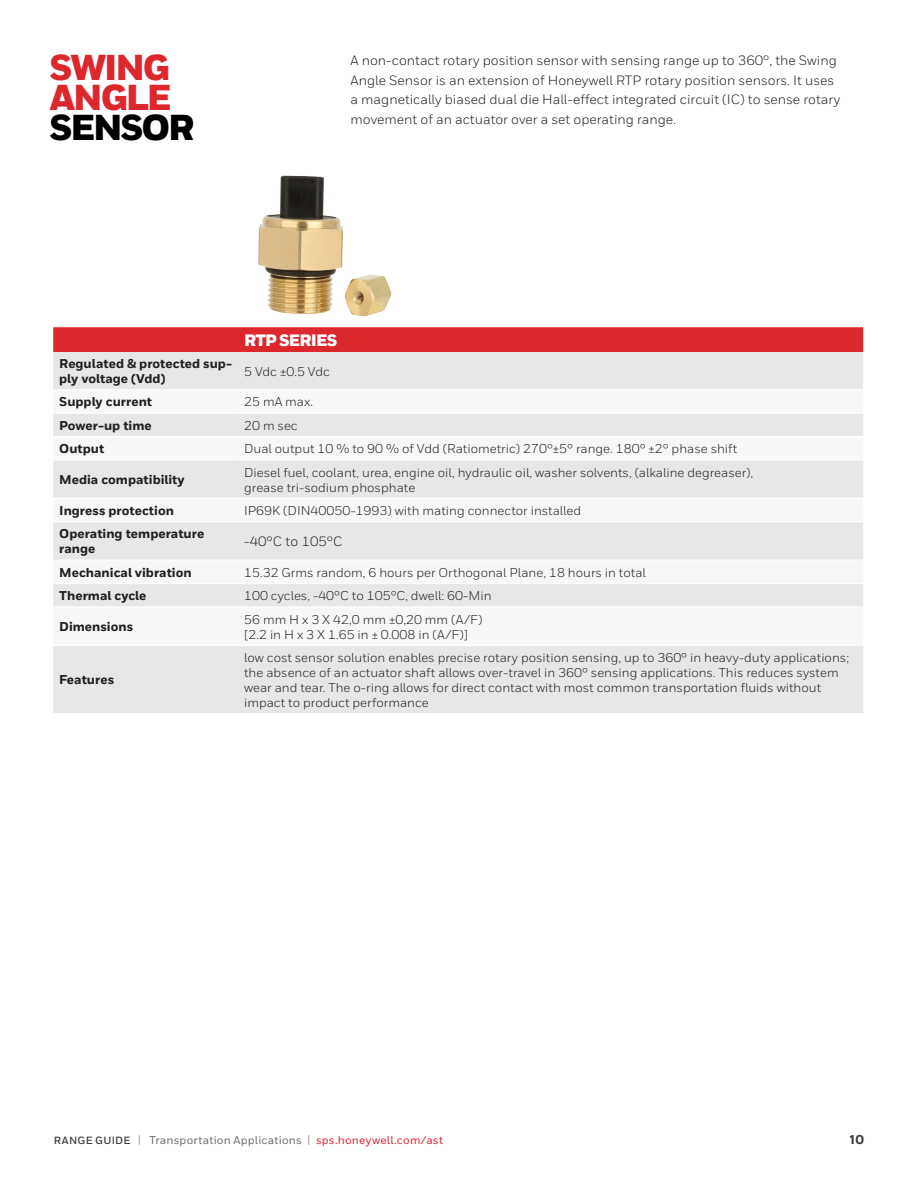
<style>
.page{position:relative;width:918px;height:1188px;background:#fff}
.page>*{position:absolute;margin:0;border:0;box-sizing:border-box;transform-origin:0 0}
.t1{font:900 36px/30px "Honeywell Sans";letter-spacing:-.06em;color:#dc272d}
.t2{font:900 16.5px "Honeywell Sans";letter-spacing:-.05em;color:#fff}
.t3{font:13.5px/19.5px "Honeywell Sans";color:#231f20}
.t4{font:12.75px/15px "Honeywell Sans";color:#231f20}
.t5{font:800 12.75px/15px "Honeywell Sans";color:#231f20}
.t6{font:800 12.75px "Honeywell Sans";color:#3e3e3f}
.t7{font:500 11.25px "Honeywell Sans";letter-spacing:.015em;color:#6c6d70}
.s1{color:#000}
.s2{font-weight:700;font-size:10.5px;color:#3e3e3f}
.s3{font-size:11.4px;color:#939598}
.s4{color:#e22536}
</style>
<div class="page">
<div style="left:53px;top:327px;width:810px;height:25px;background:#dc272d"></div>
<div style="left:53px;top:352px;width:810px;height:361px;background:#e6e7e9"></div>
<svg style="left:53px;top:390px;width:810px;height:255px"></svg>
<hr style="left:53px;top:389px;width:185px;height:1px;background:#fff">
<hr style="left:238px;top:389px;width:625px;height:1px;background:#fff">
<hr style="left:53px;top:413px;width:185px;height:1px;background:#fff">
<hr style="left:238px;top:413px;width:625px;height:1px;background:#fff">
<hr style="left:53px;top:436px;width:185px;height:1px;background:#fff">
<hr style="left:238px;top:436px;width:625px;height:1px;background:#fff">
<hr style="left:53px;top:459px;width:185px;height:1px;background:#fff">
<hr style="left:238px;top:459px;width:625px;height:1px;background:#fff">
<hr style="left:53px;top:498px;width:185px;height:1px;background:#fff">
<hr style="left:238px;top:498px;width:625px;height:1px;background:#fff">
<hr style="left:53px;top:521px;width:185px;height:1px;background:#fff">
<hr style="left:238px;top:521px;width:625px;height:1px;background:#fff">
<hr style="left:53px;top:560px;width:185px;height:1px;background:#fff">
<hr style="left:238px;top:560px;width:625px;height:1px;background:#fff">
<hr style="left:53px;top:583px;width:185px;height:1px;background:#fff">
<hr style="left:238px;top:583px;width:625px;height:1px;background:#fff">
<hr style="left:53px;top:606px;width:185px;height:2px;background:#fff">
<hr style="left:238px;top:606px;width:625px;height:2px;background:#fff">
<hr style="left:53px;top:645px;width:185px;height:1px;background:#fff">
<hr style="left:238px;top:645px;width:625px;height:1px;background:#fff">
<img style="left:258px;top:175px;width:134px;height:141px">
<p class="t1" style="left:50px;top:54px;width:146px">SWING<br>ANGLE<br><span class="s1">SENSOR</span></p>
<p class="t3" style="left:351px;top:51px;width:491px">A non-contact rotary position sensor with sensing range up to 360°, the Swing Angle Sensor is an extension of Honeywell RTP rotary position sensors. It uses a magnetically biased dual die Hall-effect integrated circuit (IC) to sense rotary movement of an actuator over a set operating range.</p>
<p class="t2" style="left:244px;top:330px;width:95px">RTP SERIES</p>
<p class="t5" style="left:59px;top:357px;width:174px">Regulated &amp; protected sup&shy;ply voltage (Vdd)</p>
<p class="t4" style="left:244px;top:364px;width:87px">5 Vdc ±0.5 Vdc</p>
<p class="t5" style="left:59px;top:395px;width:94px">Supply current</p>
<p class="t4" style="left:244px;top:395px;width:71px">25 mA max.</p>
<p class="t5" style="left:59px;top:418px;width:94px">Power-up time</p>
<p class="t4" style="left:244px;top:418px;width:55px">20 m sec</p>
<p class="t5" style="left:59px;top:442px;width:47px">Output</p>
<p class="t4" style="left:244px;top:441px;width:495px">Dual output 10 % to 90 % of Vdd (Ratiometric) 270°±5° range. 180° ±2° phase shift</p>
<p class="t5" style="left:59px;top:473px;width:127px">Media compatibility</p>
<p class="t4" style="left:244px;top:465px;width:511px">Diesel fuel, coolant, urea, engine oil, hydraulic oil, washer solvents, (alkaline degreaser), grease tri-sodium phosphate</p>
<p class="t5" style="left:59px;top:503px;width:116px">Ingress protection</p>
<p class="t4" style="left:244px;top:503px;width:339px">IP69K (DIN40050-1993) with mating connector installed</p>
<p class="t5" style="left:59px;top:527px;width:147px">Operating temperature range</p>
<p class="t3" style="left:244px;top:532px;width:100px">-40°C to 105°C</p>
<p class="t5" style="left:59px;top:565px;width:134px">Mechanical vibration</p>
<p class="t4" style="left:244px;top:565px;width:403px">15.32 Grms random, 6 hours per Orthogonal Plane, 18 hours in total</p>
<p class="t5" style="left:59px;top:589px;width:89px">Thermal cycle</p>
<p class="t4" style="left:244px;top:588px;width:249px">100 cycles, -40°C to 105°C, dwell: 60-Min</p>
<p class="t5" style="left:59px;top:620px;width:76px">Dimensions</p>
<p class="t4" style="left:244px;top:612px;width:240px">56 mm H x 3 X 42,0 mm ±0,20 mm (A/F) [2.2 in H x 3 X 1.65 in ± 0.008 in (A/F)]</p>
<p class="t5" style="left:59px;top:673px;width:56px">Features</p>
<p class="t4" style="left:244px;top:650px;width:606px">low cost sensor solution enables precise rotary position sensing, up to 360° in heavy-duty applications;</p>
<p class="t4" style="left:244px;top:665px;width:596px">the absence of an actuator shaft allows over-travel in 360° sensing applications. This reduces system wear and tear. The o-ring allows for direct contact with most common transportation fluids without impact to product performance</p>
<p class="t7" style="left:54px;top:1133px;width:391px"><span class="s2">RANGE GUIDE</span> <span class="s3">|</span> Transportation Applications <span class="s3">|</span> <span class="s4">sps.honeywell.com/ast</span></p>
<p class="t6" style="left:850px;top:1132px;width:16px">10</p>
</div>
